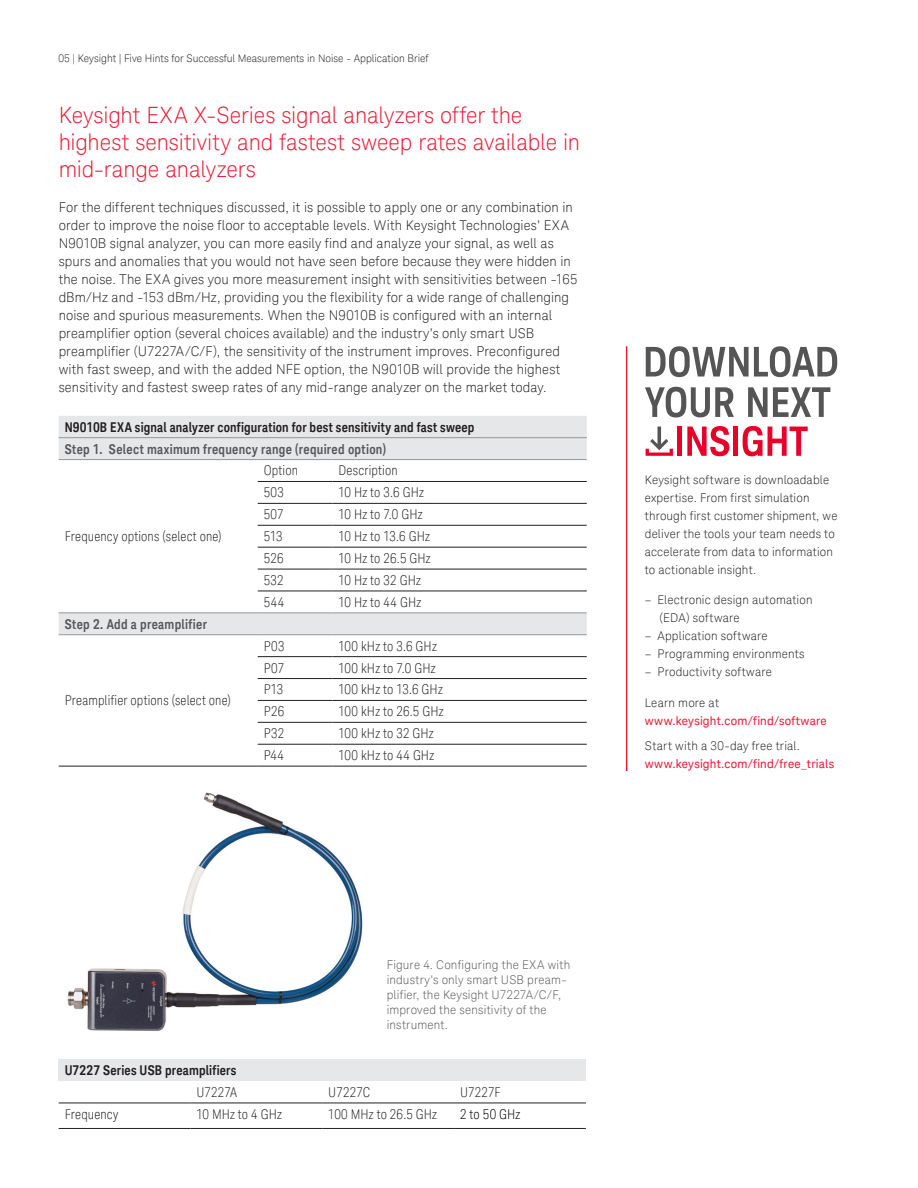
<style>
.page{position:relative;width:918px;height:1188px;background:#fff}
.page>*{position:absolute;margin:0;border:0;box-sizing:border-box;transform-origin:0 0}
.K_Heading_1{font:300 22.5px/27px "Keysight Sans";letter-spacing:-.005em;color:#ed1a36}
.K_Body_Text{font:300 13.5px/18px "Keysight Sans";letter-spacing:.01em;color:#231f20}
.K_Table_Text{font:300 condensed 13.5px "Keysight Sans";letter-spacing:.01em;color:#231f20}
.K_Table_Heading_1{font:700 13.5px "Keysight Sans Condensed";letter-spacing:.01em;color:#231f20}
.K_Table_Heading_2{font:700 13.5px "Keysight Sans Condensed";letter-spacing:.025em;color:#57585a}
.K_Table_Text-2{font:300 condensed 13.5px "Keysight Sans";letter-spacing:.015em;color:#000}
.K_Body_Text-2{font:300 12px/18px "Keysight Sans";letter-spacing:.015em;color:#231f20}
.K_Diagrams_and_Figur{font:300 12px/15px "Keysight Sans";letter-spacing:.015em;color:#57585a}
.K_Body_Text-3{font:12px "Keysight Sans";letter-spacing:.02em;color:#ed1a36}
.t1{font:300 10.5px "Keysight Sans";color:#231f20}
</style>
<div class="page">
<svg style="left:59px;top:416px;width:528px;height:218px"></svg>
<hr style="left:258px;top:481px;width:75px;height:1px;background:#231f20">
<hr style="left:333px;top:481px;width:254px;height:1px;background:#231f20">
<hr style="left:258px;top:503px;width:75px;height:1px;background:#231f20">
<hr style="left:333px;top:503px;width:254px;height:1px;background:#231f20">
<hr style="left:258px;top:525px;width:75px;height:1px;background:#231f20">
<hr style="left:333px;top:525px;width:254px;height:1px;background:#231f20">
<hr style="left:258px;top:547px;width:75px;height:1px;background:#231f20">
<hr style="left:333px;top:547px;width:254px;height:1px;background:#231f20">
<hr style="left:258px;top:569px;width:75px;height:1px;background:#231f20">
<hr style="left:333px;top:569px;width:254px;height:1px;background:#231f20">
<hr style="left:258px;top:591px;width:75px;height:1px;background:#231f20">
<hr style="left:333px;top:591px;width:254px;height:1px;background:#231f20">
<hr style="left:258px;top:656px;width:75px;height:1px;background:#231f20">
<hr style="left:333px;top:656px;width:254px;height:1px;background:#231f20">
<hr style="left:258px;top:678px;width:75px;height:1px;background:#231f20">
<hr style="left:333px;top:678px;width:254px;height:1px;background:#231f20">
<hr style="left:258px;top:700px;width:75px;height:1px;background:#231f20">
<hr style="left:333px;top:700px;width:254px;height:1px;background:#231f20">
<hr style="left:258px;top:722px;width:75px;height:1px;background:#231f20">
<hr style="left:333px;top:722px;width:254px;height:1px;background:#231f20">
<hr style="left:258px;top:744px;width:75px;height:1px;background:#231f20">
<hr style="left:333px;top:744px;width:254px;height:1px;background:#231f20">
<hr style="left:258px;top:766px;width:75px;height:1px;background:#231f20">
<hr style="left:333px;top:766px;width:254px;height:1px;background:#231f20">
<hr style="left:59px;top:766px;width:199px;height:1px;background:#231f20">
<hr style="left:59px;top:459px;width:199px;height:1px;background:#939598">
<hr style="left:258px;top:459px;width:75px;height:1px;background:#939598">
<hr style="left:333px;top:459px;width:254px;height:1px;background:#939598">
<hr style="left:59px;top:612px;width:199px;height:1px;background:#939598">
<hr style="left:258px;top:612px;width:75px;height:1px;background:#939598">
<hr style="left:333px;top:612px;width:254px;height:1px;background:#939598">
<hr style="left:59px;top:634px;width:199px;height:1px;background:#939598">
<hr style="left:258px;top:634px;width:75px;height:1px;background:#939598">
<hr style="left:333px;top:634px;width:254px;height:1px;background:#939598">
<hr style="left:59px;top:437px;width:199px;height:1px;background:#939598">
<hr style="left:258px;top:437px;width:75px;height:1px;background:#939598">
<hr style="left:333px;top:437px;width:254px;height:1px;background:#939598">
<div style="left:59px;top:1059px;width:527px;height:22px;background:#e6e7e9"></div>
<svg style="left:59px;top:1102px;width:527px;height:1px"></svg>
<hr style="left:59px;top:1103px;width:131px;height:1px;background:#231f20">
<hr style="left:190px;top:1103px;width:132px;height:1px;background:#231f20">
<hr style="left:322px;top:1103px;width:132px;height:1px;background:#231f20">
<hr style="left:454px;top:1103px;width:132px;height:1px;background:#231f20">
<hr style="left:59px;top:1128px;width:131px;height:1px;background:#231f20">
<hr style="left:190px;top:1128px;width:132px;height:1px;background:#231f20">
<hr style="left:322px;top:1128px;width:132px;height:1px;background:#231f20">
<hr style="left:454px;top:1128px;width:132px;height:1px;background:#231f20">
<svg style="left:646px;top:346px;width:191px;height:31px"></svg>
<svg style="left:645px;top:387px;width:89px;height:31px"></svg>
<svg style="left:748px;top:387px;width:82px;height:30px"></svg>
<div style="left:677px;top:427px;width:5px;height:29px;background:#e90029"></div>
<svg style="left:687px;top:426px;width:42px;height:30px"></svg>
<div style="left:733px;top:427px;width:5px;height:29px;background:#e90029"></div>
<svg style="left:743px;top:426px;width:65px;height:30px"></svg>
<svg style="left:646px;top:427px;width:27px;height:29px"></svg>
<hr style="left:626px;top:346px;width:1px;height:425px;background:#ed1a36">
<img style="left:67px;top:792px;width:296px;height:239px">
<p class="t1" style="left:59px;top:52px;width:371px">05 | Keysight | Five Hints for Successful Measurements in Noise - Application Brief</p>
<p class="K_Heading_1" style="left:59px;top:101px;width:523px">Keysight EXA X-Series signal analyzers offer the highest sensitivity and fastest sweep rates available in mid-range analyzers</p>
<p class="K_Body_Text" style="left:59px;top:198px;width:520px">For the different techniques discussed, it is possible to apply one or any combination in order to improve the noise floor to acceptable levels. With Keysight Technologies’ EXA N9010B signal analyzer, you can more easily find and analyze your signal, as well as spurs and anomalies that you would not have seen before because they were hidden in the noise. The EXA gives you more measurement insight with sensitivities between -165 dBm/Hz and -153 dBm/Hz, providing you the flexibility for a wide range of challenging noise and spurious measurements. When the N9010B is configured with an internal preamplifier option (several choices available) and the industry’s only smart USB preamplifier (U7227A/C/F), the sensitivity of the instrument improves. Preconfigured with fast sweep, and with the added NFE option, the N9010B will provide the highest sensitivity and fastest sweep rates of any mid-range analyzer on the market today.</p>
<p class="K_Table_Heading_1" style="left:65px;top:419px;width:411px">N9010B EXA signal analyzer configuration for best sensitivity and fast sweep</p>
<p class="K_Table_Heading_2" style="left:65px;top:441px;width:323px">Step 1. Select maximum frequency range (required option)</p>
<p class="K_Table_Text" style="left:65px;top:528px;width:159px">Frequency options (select one)</p>
<p class="K_Table_Heading_2" style="left:65px;top:616px;width:144px">Step 2. Add a preamplifier</p>
<p class="K_Table_Text" style="left:65px;top:693px;width:168px">Preamplifier options (select one)</p>
<p class="K_Table_Text" style="left:264px;top:463px;width:36px">Option</p>
<p class="K_Table_Text" style="left:339px;top:463px;width:61px">Description</p>
<p class="K_Table_Text" style="left:264px;top:485px;width:22px">503</p>
<p class="K_Table_Text" style="left:339px;top:485px;width:87px">10 Hz to 3.6 GHz</p>
<p class="K_Table_Text" style="left:264px;top:506px;width:21px">507</p>
<p class="K_Table_Text" style="left:339px;top:506px;width:86px">10 Hz to 7.0 GHz</p>
<p class="K_Table_Text" style="left:264px;top:528px;width:20px">513</p>
<p class="K_Table_Text" style="left:339px;top:528px;width:93px">10 Hz to 13.6 GHz</p>
<p class="K_Table_Text" style="left:264px;top:550px;width:21px">526</p>
<p class="K_Table_Text" style="left:339px;top:550px;width:94px">10 Hz to 26.5 GHz</p>
<p class="K_Table_Text" style="left:264px;top:572px;width:22px">532</p>
<p class="K_Table_Text" style="left:339px;top:572px;width:84px">10 Hz to 32 GHz</p>
<p class="K_Table_Text" style="left:264px;top:594px;width:22px">544</p>
<p class="K_Table_Text" style="left:339px;top:594px;width:84px">10 Hz to 44 GHz</p>
<p class="K_Table_Text" style="left:264px;top:638px;width:22px">P03</p>
<p class="K_Table_Text" style="left:339px;top:638px;width:100px">100 kHz to 3.6 GHz</p>
<p class="K_Table_Text" style="left:264px;top:660px;width:22px">P07</p>
<p class="K_Table_Text" style="left:339px;top:660px;width:99px">100 kHz to 7.0 GHz</p>
<p class="K_Table_Text" style="left:264px;top:682px;width:21px">P13</p>
<p class="K_Table_Text" style="left:339px;top:682px;width:106px">100 kHz to 13.6 GHz</p>
<p class="K_Table_Text" style="left:264px;top:704px;width:22px">P26</p>
<p class="K_Table_Text" style="left:339px;top:704px;width:107px">100 kHz to 26.5 GHz</p>
<p class="K_Table_Text" style="left:264px;top:725px;width:22px">P32</p>
<p class="K_Table_Text" style="left:339px;top:725px;width:97px">100 kHz to 32 GHz</p>
<p class="K_Table_Text" style="left:264px;top:747px;width:22px">P44</p>
<p class="K_Table_Text" style="left:339px;top:747px;width:97px">100 kHz to 44 GHz</p>
<p class="K_Body_Text-2" style="left:645px;top:471px;width:194px">Keysight software is downloadable expertise. From first simulation through first customer shipment, we deliver the tools your team needs to accelerate from data to information to actionable insight.</p>
<p class="K_Body_Text-2" style="left:660px;top:591px;width:154px;text-indent:-15px">– Electronic design automation (EDA) software</p>
<p class="K_Body_Text-2" style="left:645px;top:627px;width:125px">– Application software</p>
<p class="K_Body_Text-2" style="left:645px;top:645px;width:161px">– Programming environments</p>
<p class="K_Body_Text-2" style="left:645px;top:663px;width:129px">– Productivity software</p>
<p class="K_Body_Text-2" style="left:645px;top:694px;width:76px">Learn more at</p>
<p class="K_Body_Text-3" style="left:645px;top:714px;width:184px">www.keysight.com/find/software</p>
<p class="K_Body_Text-2" style="left:645px;top:737px;width:157px">Start with a 30-day free trial.</p>
<p class="K_Body_Text-3" style="left:645px;top:757px;width:191px">www.keysight.com/find/free_trials</p>
<p class="K_Diagrams_and_Figur" style="left:387px;top:957px;width:185px">Figure 4. Configuring the EXA with industry’s only smart USB pream&shy;plifier, the Keysight U7227A/C/F, improved the sensitivity of the instrument.</p>
<p class="K_Table_Heading_1" style="left:65px;top:1062px;width:173px">U7227 Series USB preamplifiers</p>
<p class="K_Table_Text" style="left:196px;top:1084px;width:42px">U7227A</p>
<p class="K_Table_Text" style="left:328px;top:1084px;width:43px">U7227C</p>
<p class="K_Table_Text" style="left:460px;top:1084px;width:42px">U7227F</p>
<p class="K_Table_Text" style="left:65px;top:1106px;width:55px">Frequency</p>
<p class="K_Table_Text" style="left:196px;top:1106px;width:87px">10 MHz to 4 GHz</p>
<p class="K_Table_Text" style="left:328px;top:1106px;width:110px">100 MHz to 26.5 GHz</p>
<p class="K_Table_Text-2" style="left:460px;top:1106px;width:62px">2 to 50 GHz</p>
</div>
